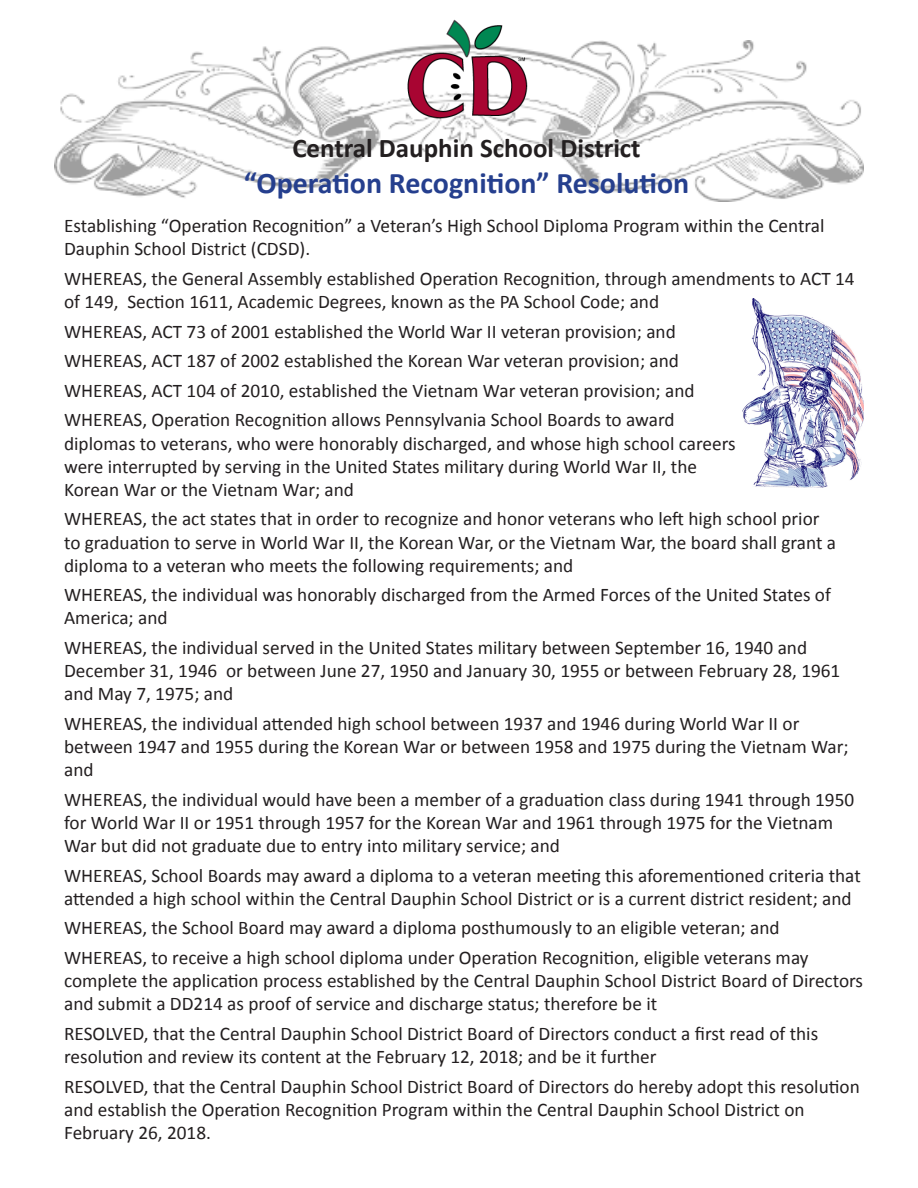
<style>
.page{position:relative;width:918px;height:1188px;background:#fff}
.page>*{position:absolute;margin:0;border:0;box-sizing:border-box;transform-origin:0 0}
.t1{font:700 30px "Calibri";color:#253f8e}
.t2{font:700 27px "Calibri";color:#231f20}
.t3{font:19.35px/23.1px "Calibri";color:#231f20}
</style>
<div class="page">
<img style="left:54px;top:40px;width:810px;height:161px">
<img style="left:400px;top:19px;width:139px;height:104px">
<img style="left:742px;top:298px;width:122px;height:190px">
<p class="t2" style="left:292px;top:131px;width:350px">Central Dauphin School District</p>
<p class="t1" style="left:244px;top:164px;width:447px">“Operation Recognition” Resolution</p>
<p class="t3" style="left:64px;top:214px;width:762px">Establishing “Operation Recognition” a Veteran’s High School Diploma Program within the Central<br>Dauphin School District (CDSD).</p>
<p class="t3" style="left:64px;top:267px;width:792px">WHEREAS, the General Assembly established Operation Recognition, through amendments to ACT 14 of 149, Section 1611, Academic Degrees, known as the PA School Code; and</p>
<p class="t3" style="left:64px;top:320px;width:613px">WHEREAS, ACT 73 of 2001 established the World War II veteran provision; and</p>
<p class="t3" style="left:64px;top:349px;width:616px">WHEREAS, ACT 187 of 2002 established the Korean War veteran provision; and</p>
<p class="t3" style="left:64px;top:379px;width:632px">WHEREAS, ACT 104 of 2010, established the Vietnam War veteran provision; and</p>
<p class="t3" style="left:64px;top:409px;width:673px">WHEREAS, Operation Recognition allows Pennsylvania School Boards to award diplomas to veterans, who were honorably discharged, and whose high school careers were interrupted by serving in the United States military during World War II, the Korean War or the Vietnam War; and</p>
<p class="t3" style="left:64px;top:508px;width:773px">WHEREAS, the act states that in order to recognize and honor veterans who left high school prior to graduation to serve in World War II, the Korean War, or the Vietnam War, the board shall grant a diploma to a veteran who meets the following requirements; and</p>
<p class="t3" style="left:64px;top:583px;width:768px">WHEREAS, the individual was honorably discharged from the Armed Forces of the United States of<br>America; and</p>
<p class="t3" style="left:64px;top:636px;width:778px">WHEREAS, the individual served in the United States military between September 16, 1940 and<br>December 31, 1946 or between June 27, 1950 and January 30, 1955 or between February 28, 1961 and May 7, 1975; and</p>
<p class="t3" style="left:64px;top:712px;width:786px">WHEREAS, the individual attended high school between 1937 and 1946 during World War II or between 1947 and 1955 during the Korean War or between 1958 and 1975 during the Vietnam War; and</p>
<p class="t3" style="left:64px;top:788px;width:792px">WHEREAS, the individual would have been a member of a graduation class during 1941 through 1950 for World War II or 1951 through 1957 for the Korean War and 1961 through 1975 for the Vietnam<br>War but did not graduate due to entry into military service; and</p>
<p class="t3" style="left:64px;top:864px;width:798px">WHEREAS, School Boards may award a diploma to a veteran meeting this aforementioned criteria that attended a high school within the Central Dauphin School District or is a current district resident; and</p>
<p class="t3" style="left:64px;top:917px;width:717px">WHEREAS, the School Board may award a diploma posthumously to an eligible veteran; and</p>
<p class="t3" style="left:64px;top:946px;width:801px">WHEREAS, to receive a high school diploma under Operation Recognition, eligible veterans may complete the application process established by the Central Dauphin School District Board of Directors and submit a DD214 as proof of service and discharge status; therefore be it</p>
<p class="t3" style="left:64px;top:1022px;width:756px">RESOLVED, that the Central Dauphin School District Board of Directors conduct a first read of this resolution and review its content at the February 12, 2018; and be it further</p>
<p class="t3" style="left:64px;top:1075px;width:797px">RESOLVED, that the Central Dauphin School District Board of Directors do hereby adopt this resolution and establish the Operation Recognition Program within the Central Dauphin School District on<br>February 26, 2018.</p>
</div>
